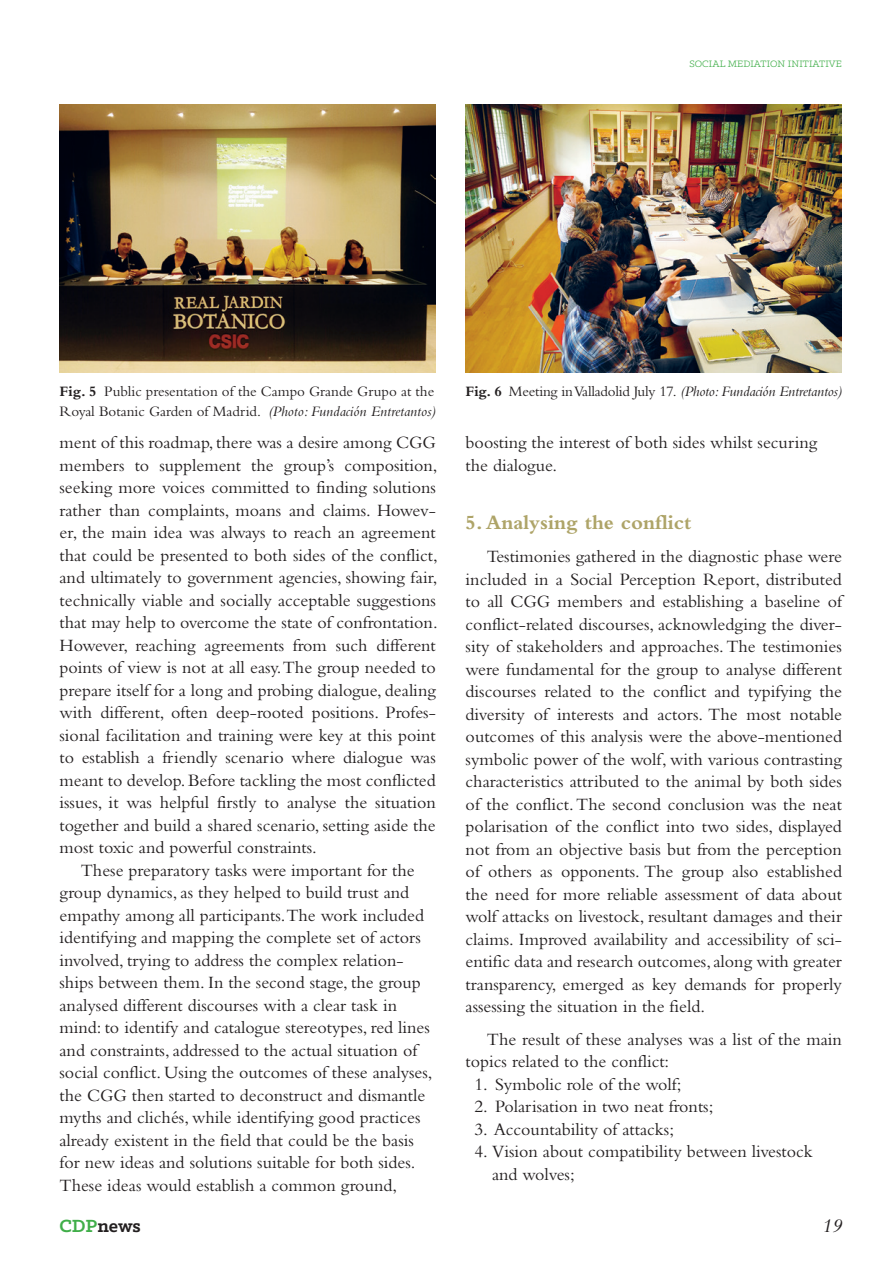
<style>
.page{position:relative;width:893px;height:1263px;background:#fff}
.page>*{position:absolute;margin:0;border:0;box-sizing:border-box;transform-origin:0 0}
._14_auf_17_bold_Farb{font:700 21px "Bembo";color:#aea468}
.t1{font:700 19.95px "Klinic Slab";letter-spacing:-.005em;color:#231f20}
.t2{font:italic 19.95px "Bembo";color:#231f20}
._12_auf_15_gs_regula{font:18px/22.5px "Bembo";color:#231f20;text-align:justify}
._12_auf_15_gs_bold{font:18px/22.5px "Bembo";color:#231f20}
._12_azf_15_gs_regula{font:18px/22.5px "Bembo";color:#231f20}
.Fig_10_auf_13{font:15px/19.5px "Bembo";color:#231f20}
.Fig_10_auf_13-2{font:italic 15px "Bembo";letter-spacing:-.015em;color:#231f20}
.t3{font:10.5px "Klinic Slab";letter-spacing:.01em;color:#40ae49}
.s1{font-weight:700}
.s2{font-style:italic}
.s3{font-weight:700;font-style:normal}
.s4{font-style:normal}
.s5{color:#40ae49}
</style>
<div class="page">
<img style="left:60px;top:104px;width:376px;height:268px">
<img style="left:466px;top:104px;width:376px;height:268px">
<p class="t3" style="left:689px;top:58px;width:154px">SOCIAL MEDIATION INITIATIVE</p>
<p class="Fig_10_auf_13" style="left:60px;top:382px;width:378px"><span class="s1">Fig. 5</span> Public presentation of the Campo Grande Grupo at the<br>Royal Botanic Garden of Madrid. <span class="s2">(Photo: Fundación Entretantos)</span></p>
<p class="Fig_10_auf_13-2" style="left:466px;top:383px;width:378px"><span class="s3">Fig. 6</span> <span class="s4">Meeting in Valladolid July 17.</span> (Photo: Fundación Entretantos)</p>
<p class="_12_auf_15_gs_regula" style="left:60px;top:431px;width:380px">ment of this roadmap, there was a desire among CGG members to supplement the group’s composition, seeking more voices committed to finding solutions rather than complaints, moans and claims. Howev&shy;er, the main idea was always to reach an agreement that could be presented to both sides of the conflict, and ultimately to government agencies, showing fair, technically viable and socially acceptable suggestions that may help to overcome the state of confrontation.<br>However, reaching agreements from such different points of view is not at all easy. The group needed to prepare itself for a long and probing dialogue, dealing with different, often deep-rooted positions. Profes&shy;sional facilitation and training were key at this point to establish a friendly scenario where dialogue was meant to develop. Before tackling the most conflicted issues, it was helpful firstly to analyse the situation together and build a shared scenario, setting aside the most toxic and powerful constraints.</p>
<p class="_12_auf_15_gs_bold" style="left:60px;top:858px;width:375px;text-indent:21px">These preparatory tasks were important for the group dynamics, as they helped to build trust and empathy among all participants.The work included identifying and mapping the complete set of actors involved, trying to address the complex relation&shy;ships between them. In the second stage, the group analysed different discourses with a clear task in mind: to identify and catalogue stereotypes, red lines and constraints, addressed to the actual situation of social conflict. Using the outcomes of these analyses, the CGG then started to deconstruct and dismantle myths and clichés, while identifying good practices already existent in the field that could be the basis for new ideas and solutions suitable for both sides.<br>These ideas would establish a common ground,</p>
<p class="_12_auf_15_gs_bold" style="left:466px;top:431px;width:353px">boosting the interest of both sides whilst securing the dialogue.</p>
<p class="_14_auf_17_bold_Farb" style="left:466px;top:511px;width:227px">5. Analysing the conflict</p>
<p class="_12_auf_15_gs_regula" style="left:466px;top:545px;width:378px;text-indent:21px">Testimonies gathered in the diagnostic phase were included in a Social Perception Report, distributed to all CGG members and establishing a baseline of conflict-related discourses, acknowledging the diver&shy;sity of stakeholders and approaches. The testimonies were fundamental for the group to analyse different discourses related to the conflict and typifying the diversity of interests and actors. The most notable outcomes of this analysis were the above-mentioned symbolic power of the wolf, with various contrasting characteristics attributed to the animal by both sides of the conflict. The second conclusion was the neat polarisation of the conflict into two sides, displayed not from an objective basis but from the perception of others as opponents. The group also established the need for more reliable assessment of data about wolf attacks on livestock, resultant damages and their claims. Improved availability and accessibility of sci&shy;entific data and research outcomes, along with greater transparency, emerged as key demands for properly assessing the situation in the field.</p>
<p class="_12_auf_15_gs_regula" style="left:466px;top:1027px;width:378px;text-indent:21px">The result of these analyses was a list of the main topics related to the conflict:</p>
<p class="_12_azf_15_gs_regula" style="left:474px;top:1072px;width:208px">1. Symbolic role of the wolf;</p>
<p class="_12_azf_15_gs_regula" style="left:474px;top:1095px;width:240px">2. Polarisation in two neat fronts;</p>
<p class="_12_azf_15_gs_regula" style="left:474px;top:1117px;width:201px">3. Accountability of attacks;</p>
<p class="_12_azf_15_gs_regula" style="left:492px;top:1140px;width:322px;text-indent:-18px">4. Vision about compatibility between livestock and wolves;</p>
<p class="t1" style="left:60px;top:1212px;width:83px"><span class="s5">CDP</span>news</p>
<p class="t2" style="left:822px;top:1213px;width:22px">19</p>
</div>
